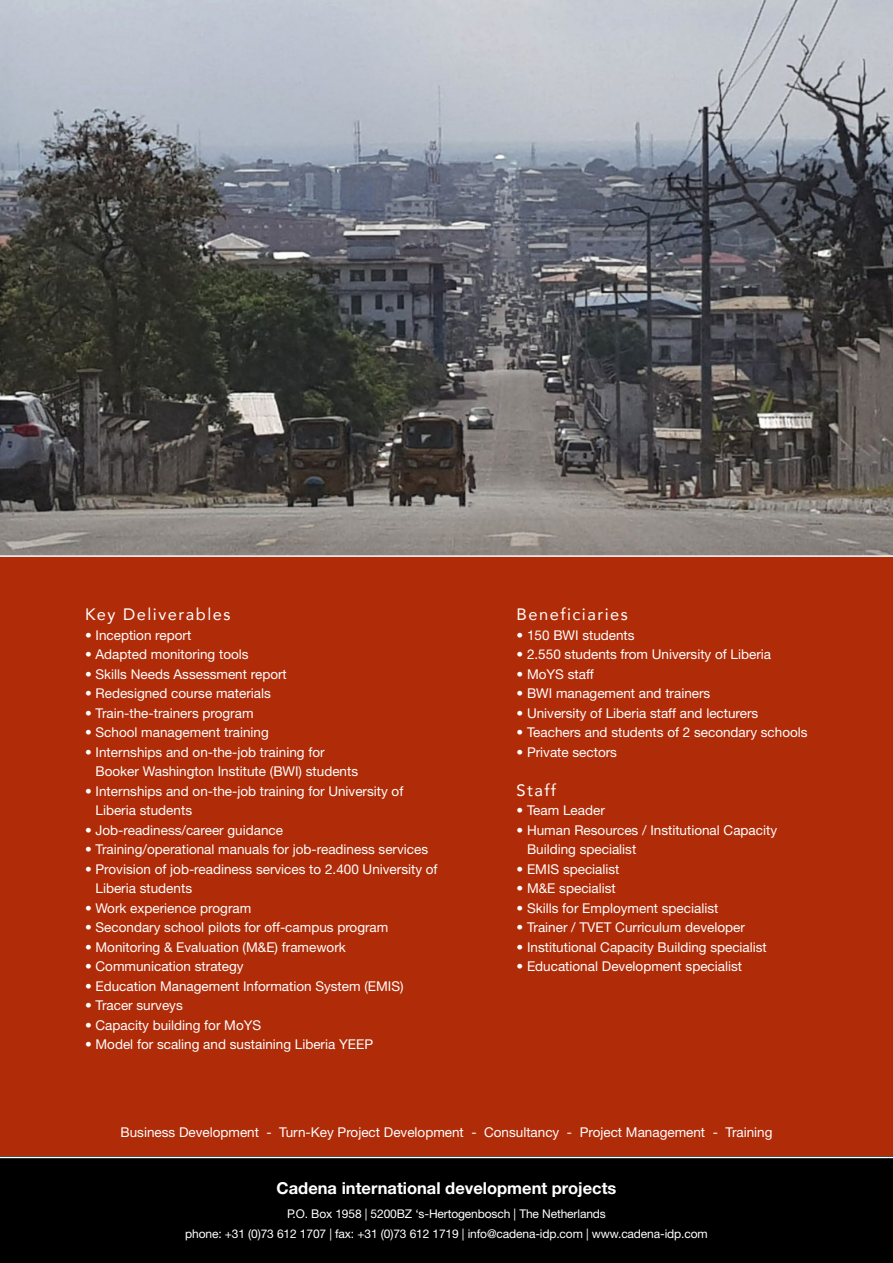
<style>
.page{position:relative;width:893px;height:1263px;background:#fff}
.page>*{position:absolute;margin:0;border:0;box-sizing:border-box;transform-origin:0 0}
.t1{font:700 16.5px "Helvetica Neue LT Std";color:#fff}
.t2{font:16.5px "Avenir";letter-spacing:.09em;color:#fff}
.t3{font:13.5px/19.5px "Helvetica Neue LT Std";color:#fff}
.t4{font:12px/19.5px "Helvetica Neue LT Std";letter-spacing:-.01em;color:#fff;text-align:center}
</style>
<div class="page">
<div style="left:0;top:542px;width:893px;height:616px;background:#b02b08"></div>
<img style="left:0;top:0;width:893px;height:555px">
<div style="left:0;top:1157px;width:893px;height:106px;background:#000"></div>
<hr style="left:0;top:555px;width:893px;height:2px;background:#fff">
<hr style="left:0;top:1157px;width:893px;height:1px;background:#fff">
<p class="t2" style="left:85px;top:601px;width:147px">Key Deliverables</p>
<p class="t3" style="left:85px;top:625px;width:108px">• Inception report</p>
<p class="t3" style="left:85px;top:644px;width:165px">• Adapted monitoring tools</p>
<p class="t3" style="left:85px;top:664px;width:203px">• Skills Needs Assessment report</p>
<p class="t3" style="left:85px;top:683px;width:187px">• Redesigned course materials</p>
<p class="t3" style="left:85px;top:703px;width:170px">• Train-the-trainers program</p>
<p class="t3" style="left:85px;top:722px;width:185px">• School management training</p>
<p class="t3" style="left:96px;top:742px;width:264px;text-indent:-11px">• Internships and on-the-job training for<br>Booker Washington Institute (BWI) students</p>
<p class="t3" style="left:96px;top:781px;width:309px;text-indent:-11px">• Internships and on-the-job training for University of<br>Liberia students</p>
<p class="t3" style="left:85px;top:820px;width:200px">• Job-readiness/career guidance</p>
<p class="t3" style="left:85px;top:839px;width:345px">• Training/operational manuals for job-readiness services</p>
<p class="t3" style="left:96px;top:859px;width:344px;text-indent:-11px">• Provision of job-readiness services to 2.400 University of<br>Liberia students</p>
<p class="t3" style="left:85px;top:898px;width:168px">• Work experience program</p>
<p class="t3" style="left:85px;top:917px;width:305px">• Secondary school pilots for off-campus program</p>
<p class="t3" style="left:85px;top:937px;width:262px">• Monitoring &amp; Evaluation (M&amp;E) framework</p>
<p class="t3" style="left:85px;top:956px;width:160px">• Communication strategy</p>
<p class="t3" style="left:85px;top:976px;width:320px">• Education Management Information System (EMIS)</p>
<p class="t3" style="left:85px;top:995px;width:99px">• Tracer surveys</p>
<p class="t3" style="left:85px;top:1015px;width:178px">• Capacity building for MoYS</p>
<p class="t3" style="left:85px;top:1034px;width:290px">• Model for scaling and sustaining Liberia YEEP</p>
<p class="t2" style="left:517px;top:601px;width:113px">Beneficiaries</p>
<p class="t3" style="left:517px;top:625px;width:120px">• 150 BWI students</p>
<p class="t3" style="left:517px;top:644px;width:256px">• 2.550 students from University of Liberia</p>
<p class="t3" style="left:517px;top:664px;width:79px">• MoYS staff</p>
<p class="t3" style="left:517px;top:683px;width:195px">• BWI management and trainers</p>
<p class="t3" style="left:517px;top:703px;width:243px">• University of Liberia staff and lecturers</p>
<p class="t3" style="left:517px;top:722px;width:293px">• Teachers and students of 2 secondary schools</p>
<p class="t3" style="left:517px;top:742px;width:102px">• Private sectors</p>
<p class="t2" style="left:517px;top:777px;width:41px">Staff</p>
<p class="t3" style="left:517px;top:800px;width:90px">• Team Leader</p>
<p class="t3" style="left:527px;top:820px;width:252px;text-indent:-11px">• Human Resources / Institutional Capacity<br>Building specialist</p>
<p class="t3" style="left:517px;top:859px;width:105px">• EMIS specialist</p>
<p class="t3" style="left:517px;top:878px;width:101px">• M&amp;E specialist</p>
<p class="t3" style="left:517px;top:898px;width:203px">• Skills for Employment specialist</p>
<p class="t3" style="left:517px;top:917px;width:230px">• Trainer / TVET Curriculum developer</p>
<p class="t3" style="left:517px;top:937px;width:252px">• Institutional Capacity Building specialist</p>
<p class="t3" style="left:517px;top:956px;width:227px">• Educational Development specialist</p>
<p class="t3" style="left:120px;top:1122px;width:653px">Business Development - Turn-Key Project Development - Consultancy - Project Management - Training</p>
<p class="t1" style="left:277px;top:1178px;width:341px">Cadena international development projects</p>
<p class="t4" style="left:185px;top:1204px;width:524px">P.O. Box 1958 | 5200BZ ‘s-Hertogenbosch | The Netherlands<br>phone: +31 (0)73 612 1707 | fax: +31 (0)73 612 1719 | info@cadena-idp.com | www.cadena-idp.com</p>
</div>
